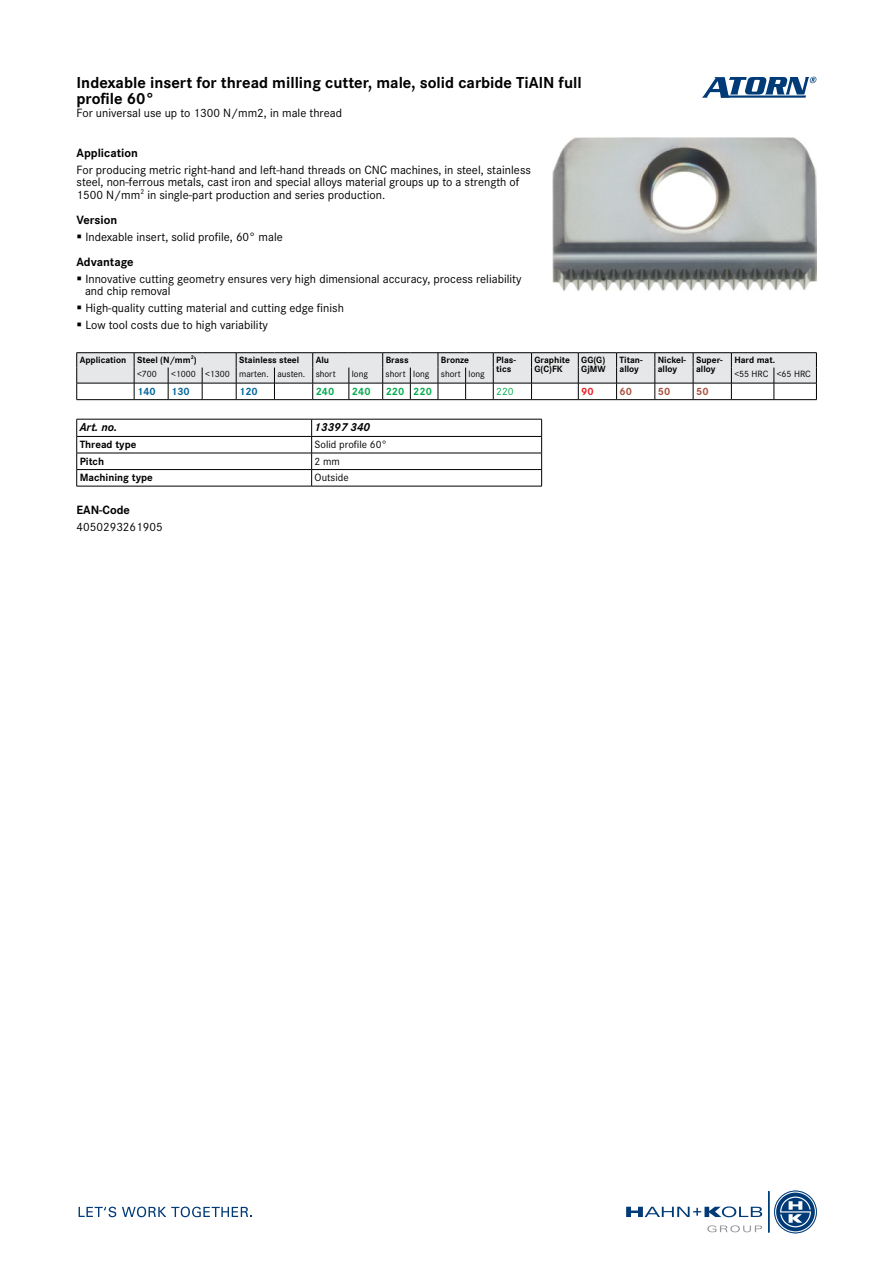
<style>
.page{position:relative;width:893px;height:1263px;background:#fff}
.page>*{position:absolute;margin:0;border:0;box-sizing:border-box;transform-origin:0 0}
.t1{font:700 16.5px/16.5px "Corporate S Pro";color:#000}
.t2{font:12.45px/12.5px "Corporate S Pro";color:#000}
.t3{font:12.45px "Corporate S";color:#000}
.t4{font:700 12.45px "Corporate S Pro";color:#000}
.t5{font:italic 700 12px "Corporate S Pro";color:#000}
.t6{font:700 10.95px "Corporate S Pro";color:#000}
.t7{font:10.95px "Corporate S Pro";color:#000}
.t8{font:700 10.95px "Corporate S Pro";color:#00ab4e}
.t9{font:700 10.95px "Corporate S Pro";color:#00669b}
.t10{font:700 10.95px "Corporate S Pro";color:#aa4e3d}
.t11{font:10.95px "Corporate S Pro";color:#00ab4e}
.t12{font:700 10.95px "Corporate S Pro";color:#ed1d24}
.t13{font:700 9.45px/9.4px "Corporate S Pro";color:#000}
.t14{font:9.45px "Corporate S Pro";color:#000}
</style>
<div class="page">
<img style="left:553px;top:137px;width:263px;height:154px">
<svg style="left:702px;top:77px;width:114px;height:21px"></svg>
<svg style="left:626px;top:1206px;width:136px;height:11px"></svg>
<hr style="left:768px;top:1191px;width:1px;height:41px;background:#003b78">
<svg style="left:775px;top:1191px;width:41px;height:42px"></svg>
<div style="left:774px;top:1191px;width:42px;height:42px;border:2px solid #fff;border-radius:50%"></div>
<div style="left:774px;top:1191px;width:42px;height:42px;border:1px solid #003b78;border-radius:50%"></div>
<svg style="left:707px;top:1225px;width:55px;height:7px"></svg>
<svg style="left:79px;top:1207px;width:37px;height:10px"></svg>
<svg style="left:122px;top:1206px;width:130px;height:11px"></svg>
<svg style="left:76px;top:352px;width:741px;height:48px"></svg>
<hr style="left:774px;top:399px;width:43px;height:1px;background:#000">
<hr style="left:77px;top:419px;width:235px;height:1px;background:#000">
<hr style="left:312px;top:419px;width:230px;height:1px;background:#000">
<hr style="left:77px;top:436px;width:235px;height:1px;background:#000">
<hr style="left:312px;top:436px;width:230px;height:1px;background:#000">
<hr style="left:77px;top:453px;width:235px;height:1px;background:#000">
<hr style="left:312px;top:453px;width:230px;height:1px;background:#000">
<hr style="left:77px;top:469px;width:235px;height:1px;background:#000">
<svg style="left:76px;top:419px;width:1px;height:67px"></svg>
<hr style="left:77px;top:486px;width:235px;height:1px;background:#000">
<hr style="left:312px;top:469px;width:230px;height:1px;background:#000">
<svg style="left:311px;top:419px;width:1px;height:67px"></svg>
<svg style="left:541px;top:419px;width:1px;height:67px"></svg>
<hr style="left:312px;top:486px;width:230px;height:1px;background:#000">
<h1 class="t1" style="left:77px;top:73px;width:507px">Indexable insert for thread milling cutter, male, solid carbide TiAlN full profile 60°</h1>
<p class="t3" style="left:77px;top:103px;width:267px">For universal use up to 1300 N/mm2, in male thread</p>
<p class="t4" style="left:77px;top:143px;width:63px">Application</p>
<p class="t2" style="left:77px;top:162px;width:456px">For producing metric right-hand and left-hand threads on CNC machines, in steel, stainless steel, non-ferrous metals, cast iron and special alloys material groups up to a strength of<br>1500 N/mm<sup>2</sup> in single-part production and series production.</p>
<p class="t4" style="left:77px;top:210px;width:42px">Version</p>
<p class="t2" style="left:85px;top:230px;width:199px">Indexable insert, solid profile, 60° male</p>
<p class="t4" style="left:77px;top:252px;width:59px">Advantage</p>
<p class="t2" style="left:85px;top:272px;width:438px">Innovative cutting geometry ensures very high dimensional accuracy, process reliability and chip removal</p>
<p class="t2" style="left:85px;top:299px;width:260px;line-height:16.8px">High-quality cutting material and cutting edge finish<br>Low tool costs due to high variability</p>
<p class="t13" style="left:80px;top:354px;width:119px">Application Steel (N/mm<sup>2</sup>)</p>
<p class="t13" style="left:239px;top:354px;width:62px">Stainless steel</p>
<p class="t13" style="left:316px;top:354px;width:15px">Alu</p>
<p class="t13" style="left:386px;top:354px;width:25px">Brass</p>
<p class="t13" style="left:441px;top:354px;width:30px">Bronze</p>
<p class="t13" style="left:496px;top:354px;width:21px">Plas&shy;tics</p>
<p class="t13" style="left:534px;top:354px;width:37px">Graphite<br>G(C)FK</p>
<p class="t13" style="left:581px;top:354px;width:26px">GG(G)<br>GjMW</p>
<p class="t13" style="left:619px;top:354px;width:25px">Titan&shy;alloy</p>
<p class="t13" style="left:658px;top:354px;width:30px">Nickel&shy;alloy</p>
<p class="t13" style="left:696px;top:354px;width:28px">Super&shy;alloy</p>
<p class="t13" style="left:734px;top:354px;width:42px">Hard mat.</p>
<p class="t14" style="left:137px;top:367px;width:21px">&lt;700</p>
<p class="t14" style="left:171px;top:367px;width:166px">&lt;1000 &lt;1300 marten. austen. short</p>
<p class="t14" style="left:352px;top:367px;width:18px">long</p>
<p class="t14" style="left:386px;top:367px;width:101px">short long short long</p>
<p class="t14" style="left:734px;top:367px;width:78px">&lt;55 HRC &lt;65 HRC</p>
<p class="t9" style="left:137px;top:382px;width:20px">140</p>
<p class="t9" style="left:171px;top:382px;width:20px">130</p>
<p class="t9" style="left:239px;top:382px;width:20px">120</p>
<p class="t8" style="left:316px;top:382px;width:20px">240</p>
<p class="t8" style="left:352px;top:382px;width:20px">240</p>
<p class="t8" style="left:386px;top:382px;width:48px">220 220</p>
<p class="t11" style="left:496px;top:383px;width:19px">220</p>
<p class="t12" style="left:581px;top:382px;width:14px">90</p>
<p class="t10" style="left:620px;top:382px;width:14px">60</p>
<p class="t10" style="left:658px;top:382px;width:14px">50</p>
<p class="t10" style="left:696px;top:382px;width:14px">50</p>
<p class="t5" style="left:80px;top:418px;width:39px">Art. no.</p>
<p class="t5" style="left:315px;top:418px;width:57px">13397 340</p>
<p class="t6" style="left:80px;top:436px;width:58px">Thread type</p>
<p class="t7" style="left:315px;top:436px;width:74px">Solid profile 60°</p>
<p class="t6" style="left:80px;top:452px;width:26px">Pitch</p>
<p class="t7" style="left:315px;top:453px;width:27px">2 mm</p>
<p class="t6" style="left:80px;top:469px;width:75px">Machining type</p>
<p class="t7" style="left:315px;top:470px;width:36px">Outside</p>
<p class="t4" style="left:77px;top:500px;width:55px">EAN-Code</p>
<p class="t2" style="left:77px;top:519px;width:88px">4050293261905</p>
</div>
